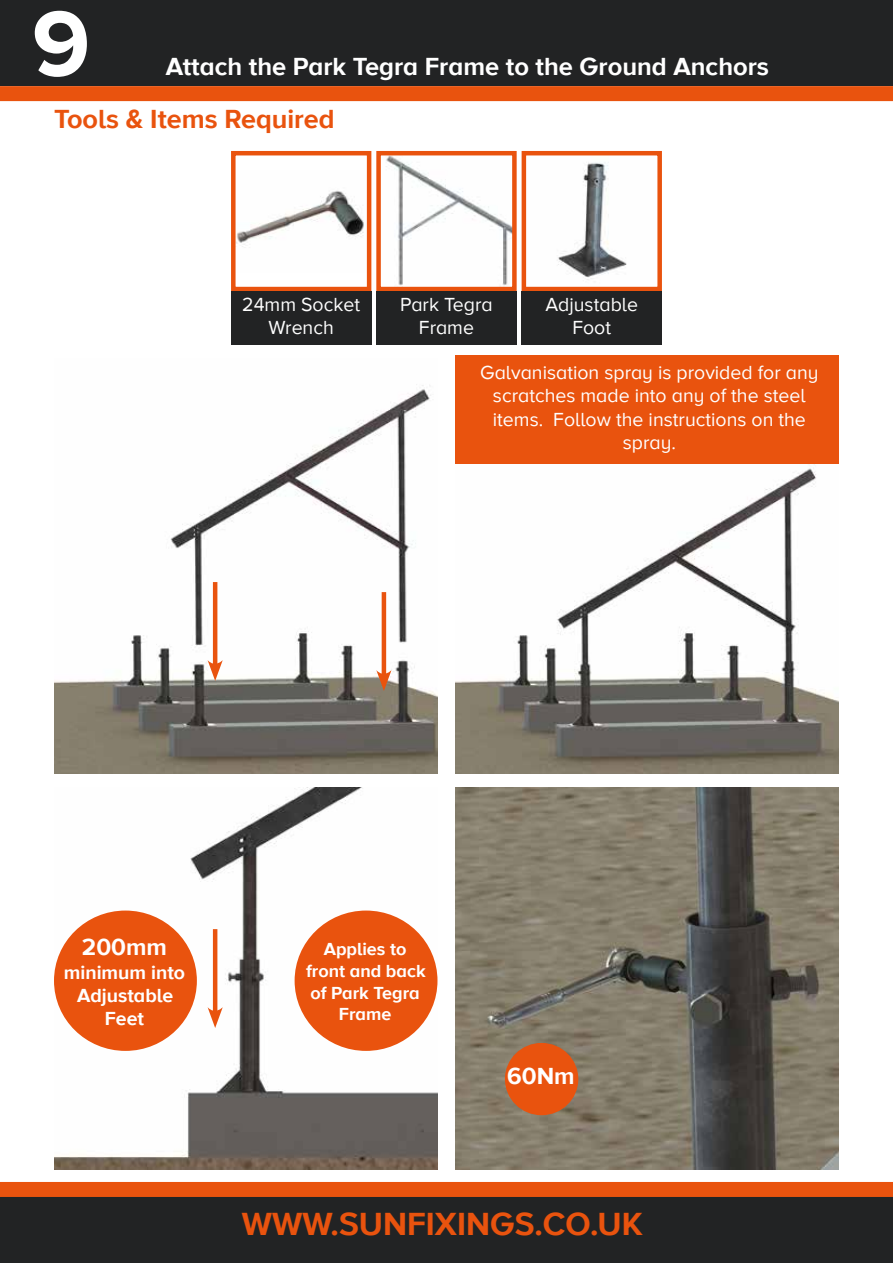
<style>
.page{position:relative;width:893px;height:1263px;background:#fff}
.page>*{position:absolute;margin:0;border:0;box-sizing:border-box;transform-origin:0 0}
.t1{font:700 96px "Proxima Nova A";color:#fff}
.t2{font:700 33px "Proxima Nova A";color:#e9530e}
.t3{font:700 27px "Proxima Nova A";color:#e9530e}
.t4{font:700 25.5px "Proxima Nova A";color:#fff}
.t5{font:700 24px "Proxima Nova A";color:#fff}
.t6{font:19.5px/23.4px "Proxima Nova A";color:#fff;text-align:center}
.t7{font:700 19.5px/23.4px "Proxima Nova A";color:#fff;text-align:center}
.t8{font:700 18px/21.6px "Proxima Nova A";color:#fff;text-align:center}
</style>
<div class="page">
<div style="left:0;top:0;width:893px;height:86px;background:#222324"></div>
<div style="left:0;top:1195px;width:893px;height:68px;background:#222324"></div>
<div style="left:0;top:1182px;width:893px;height:15px;background:#e9530e"></div>
<div style="left:0;top:86px;width:893px;height:15px;background:#e9530e"></div>
<img style="left:455px;top:463px;width:384px;height:311px">
<img style="left:54px;top:787px;width:383px;height:383px">
<img style="left:455px;top:787px;width:384px;height:383px">
<img style="left:54px;top:384px;width:383px;height:390px">
<img style="left:236px;top:190px;width:128px;height:57px">
<div style="left:231px;top:151px;width:140px;height:140px;border:4px solid #e9530e"></div>
<img style="left:386px;top:156px;width:126px;height:130px">
<div style="left:376px;top:151px;width:141px;height:140px;border:4px solid #e9530e"></div>
<img style="left:557px;top:162px;width:70px;height:118px">
<div style="left:522px;top:151px;width:140px;height:140px;border:4px solid #e9530e"></div>
<div style="left:231px;top:291px;width:140px;height:53px;background:#222324"></div>
<div style="left:376px;top:291px;width:141px;height:53px;background:#222324"></div>
<div style="left:522px;top:291px;width:140px;height:53px;background:#222324"></div>
<div style="left:505px;top:1043px;width:73px;height:72px;background:#e9530e;border-radius:50%"></div>
<div style="left:54px;top:910px;width:143px;height:141px;background:#e9530e;border-radius:50%"></div>
<div style="left:295px;top:910px;width:142px;height:141px;background:#e9530e;border-radius:50%"></div>
<hr style="left:213px;top:582px;width:4px;height:86px;background:#e9530e">
<svg style="left:208px;top:660px;width:15px;height:21px"></svg>
<hr style="left:382px;top:592px;width:4px;height:86px;background:#e9530e">
<svg style="left:376px;top:670px;width:15px;height:21px"></svg>
<hr style="left:213px;top:929px;width:4px;height:86px;background:#e9530e">
<svg style="left:208px;top:1007px;width:15px;height:21px"></svg>
<div style="left:455px;top:355px;width:384px;height:108px;background:#e9530e"></div>
<h1 class="t1" style="left:32px;top:-11px;width:60px">9</h1>
<h3 class="t3" style="left:54px;top:103px;width:282px">Tools &amp; Items Required</h3>
<h3 class="t4" style="left:166px;top:52px;width:605px">Attach the Park Tegra Frame to the Ground Anchors</h3>
<p class="t6" style="left:242px;top:293px;width:119px">24mm Socket<br>Wrench</p>
<p class="t6" style="left:400px;top:293px;width:94px">Park Tegra<br>Frame</p>
<p class="t6" style="left:545px;top:293px;width:94px">Adjustable<br>Foot</p>
<p class="t6" style="left:480px;top:361px;width:340px">Galvanisation spray is provided for any scratches made into any of the steel items. Follow the instructions on the spray.</p>
<p class="t5" style="left:82px;top:933px;width:87px">200mm</p>
<p class="t7" style="left:64px;top:961px;width:123px">minimum into<br>Adjustable<br>Feet</p>
<p class="t8" style="left:306px;top:939px;width:121px">Applies to front and back of Park Tegra<br>Frame</p>
<p class="t5" style="left:507px;top:1062px;width:69px">60Nm</p>
<h2 class="t2" style="left:242px;top:1205px;width:402px">WWW.SUNFIXINGS.CO.UK</h2>
</div>
